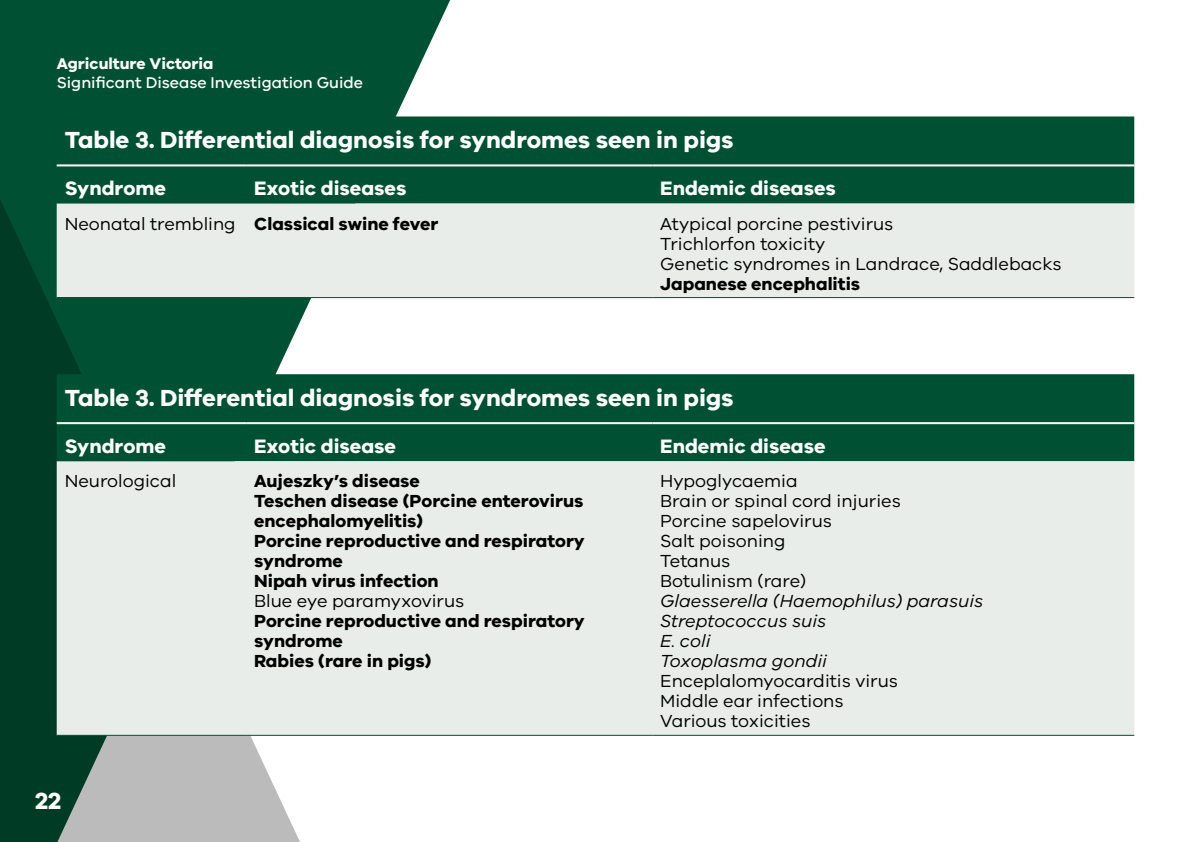
<style>
.page{position:relative;width:1191px;height:842px;background:#fff}
.page>*{position:absolute;margin:0;border:0;box-sizing:border-box;transform-origin:0 0}
.t1{font:700 24px "VIC";color:#fff}
.t2{font:700 20px "VIC";color:#fff}
.t3{font:18px/20px "VIC";color:#000}
.t4{font:700 18px/20px "VIC";color:#000}
.t5{font:italic 18px/20px "VIC";color:#000}
.t6{font:500 16px "VIC";color:#fff}
.t7{font:700 16px "VIC";color:#fff}
.s1{font-weight:400}
</style>
<div class="page">
<svg style="left:321px;top:0;width:147px;height:299px;fill:#005134"></svg>
<svg style="left:0;top:0;width:321px;height:842px;background:#2c6551"></svg>
<div style="left:57px;top:116px;width:1077px;height:88px;background:#005134"></div>
<div style="left:57px;top:204px;width:1077px;height:93px;background:#e8edea"></div>
<hr style="left:57px;top:297px;width:189px;height:1px;background:#005134">
<hr style="left:246px;top:297px;width:406px;height:1px;background:#005134">
<hr style="left:652px;top:297px;width:482px;height:1px;background:#005134">
<hr style="left:57px;top:164px;width:189px;height:2px;background:#fff">
<hr style="left:246px;top:164px;width:406px;height:2px;background:#fff">
<hr style="left:652px;top:164px;width:482px;height:2px;background:#fff">
<div style="left:57px;top:374px;width:1077px;height:87px;background:#005134"></div>
<div style="left:57px;top:461px;width:1077px;height:274px;background:#e8edea"></div>
<hr style="left:57px;top:735px;width:189px;height:1px;background:#005134">
<hr style="left:246px;top:735px;width:406px;height:1px;background:#005134">
<hr style="left:652px;top:735px;width:482px;height:1px;background:#005134">
<hr style="left:57px;top:422px;width:189px;height:2px;background:#fff">
<hr style="left:246px;top:422px;width:406px;height:2px;background:#fff">
<hr style="left:652px;top:422px;width:482px;height:2px;background:#fff">
<p class="t7" style="left:57px;top:54px;width:158px">Agriculture Victoria</p>
<p class="t6" style="left:57px;top:73px;width:308px">Significant Disease Investigation Guide</p>
<h1 class="t1" style="left:65px;top:126px;width:670px">Table 3. Differential diagnosis for syndromes seen in pigs</h1>
<p class="t2" style="left:65px;top:176px;width:103px">Syndrome</p>
<p class="t2" style="left:254px;top:176px;width:154px">Exotic diseases</p>
<p class="t2" style="left:660px;top:176px;width:177px">Endemic diseases</p>
<p class="t4" style="left:65px;top:213px;width:375px"><span class="s1">Neonatal trembling</span> Classical swine fever</p>
<p class="t3" style="left:660px;top:213px;width:403px">Atypical porcine pestivirus<br>Trichlorfon toxicity<br>Genetic syndromes in Landrace, Saddlebacks</p>
<p class="t4" style="left:660px;top:273px;width:201px">Japanese encephalitis</p>
<h1 class="t1" style="left:65px;top:383px;width:670px">Table 3. Differential diagnosis for syndromes seen in pigs</h1>
<p class="t2" style="left:65px;top:434px;width:103px">Syndrome</p>
<p class="t2" style="left:254px;top:434px;width:143px">Exotic disease</p>
<p class="t2" style="left:660px;top:434px;width:167px">Endemic disease</p>
<p class="t3" style="left:65px;top:471px;width:113px">Neurological</p>
<p class="t4" style="left:254px;top:471px;width:332px">Aujeszky’s disease<br>Teschen disease (Porcine enterovirus encephalomyelitis)<br>Porcine reproductive and respiratory syndrome<br>Nipah virus infection</p>
<p class="t3" style="left:254px;top:591px;width:211px">Blue eye paramyxovirus</p>
<p class="t4" style="left:254px;top:611px;width:332px">Porcine reproductive and respiratory syndrome<br>Rabies (rare in pigs)</p>
<p class="t3" style="left:660px;top:471px;width:242px">Hypoglycaemia<br>Brain or spinal cord injuries<br>Porcine sapelovirus<br>Salt poisoning<br>Tetanus<br>Botulinism (rare)</p>
<p class="t5" style="left:660px;top:591px;width:325px">Glaesserella (Haemophilus) parasuis<br>Streptococcus suis<br>E. coli<br>Toxoplasma gondii</p>
<p class="t3" style="left:660px;top:671px;width:239px">Enceplalomyocarditis virus<br>Middle ear infections<br>Various toxicities</p>
<h1 class="t1" style="left:35px;top:786px;width:28px">22</h1>
</div>
